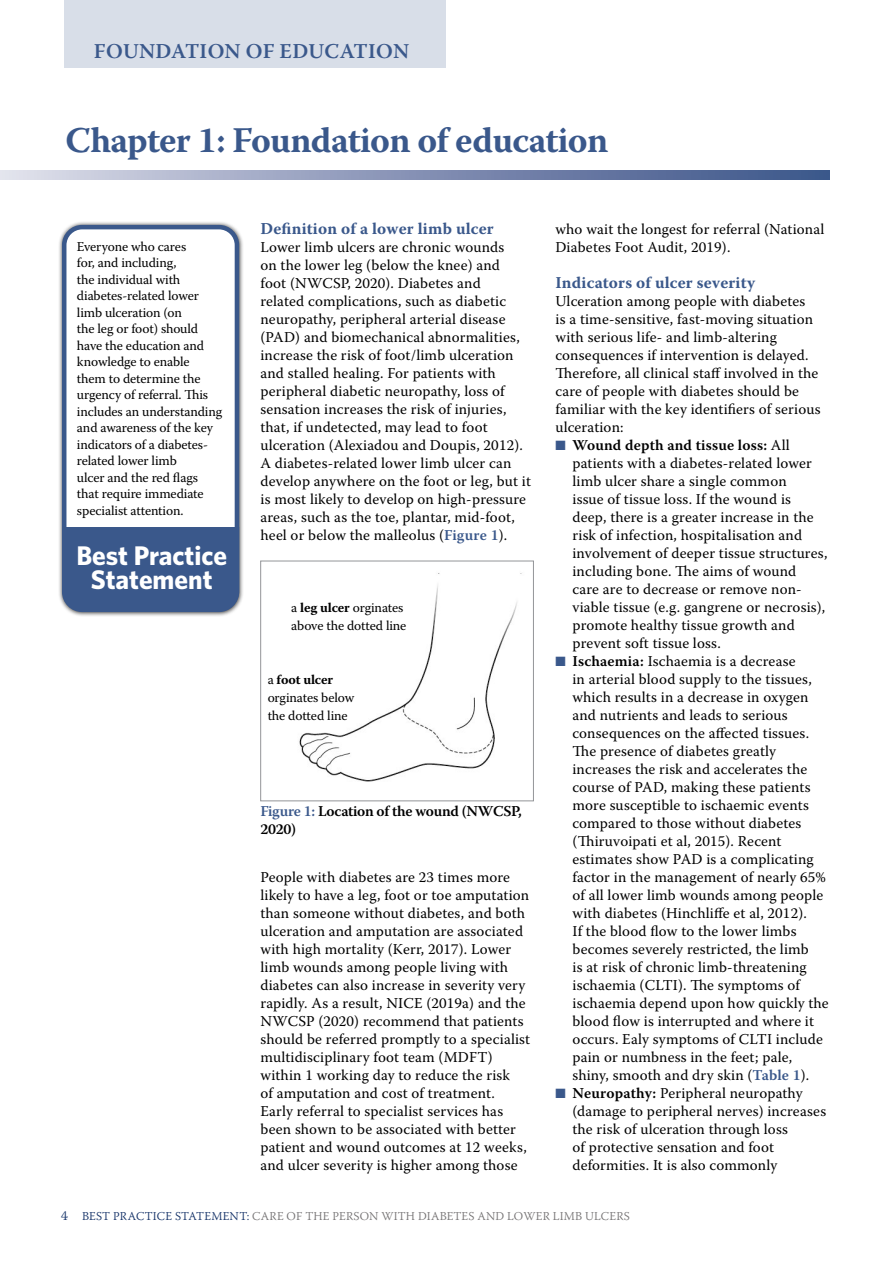
<style>
.page{position:relative;width:893px;height:1263px;background:#fff}
.page>*{position:absolute;margin:0;border:0;box-sizing:border-box;transform-origin:0 0}
.t1{font:700 36px "Warnock Pro";letter-spacing:-.02em;color:#3a588b}
.t2{font:700 27px/24px "Whitney";color:#fff;text-align:center}
.t3{font:600 21px "Warnock Pro";letter-spacing:.015em;color:#3a588b}
.t4{font:700 16.5px "Warnock Pro";letter-spacing:.01em;color:#3a588b}
.t5{font:15px/18px "Warnock Pro";letter-spacing:.01em;color:#000}
.t6{font:600 15px/18px "Warnock Pro";letter-spacing:-.02em;color:#000}
.t7{font:13.5px/16.5px "Warnock Pro";letter-spacing:-.01em;color:#000}
.t8{font:300 12px "Warnock Pro";letter-spacing:.01em;color:#737172}
.s1{font-weight:600;color:#3a588b}
.s2{font-weight:700}
.s3{color:#3a588b}
.s4{font-weight:600}
.s5{font-size:13.5px;color:#102e65}
.s6{color:#102e65}
</style>
<div class="page">
<div style="left:64px;top:0;width:382px;height:68px;background:#d8dee8"></div>
<svg style="left:0;top:170px;width:829px;height:9px;background:#8995b7"></svg>
<div style="left:58px;top:220px;width:185px;height:397px;background:#000;opacity:.75"></div>
<div style="left:64px;top:227px;width:173px;height:383px;background:#fff;border-radius:18px"></div>
<div style="left:62px;top:225px;width:177px;height:387px;border:4px solid #3a588b;border-radius:18px"></div>
<div style="left:63px;top:527px;width:176px;height:82px;background:#3a588b"></div>
<img style="left:299px;top:573px;width:223px;height:209px">
<div style="left:260px;top:561px;width:274px;height:240px;border:1px solid #939598"></div>
<div style="left:291px;top:599px;width:132px;height:58px;background:#fff"></div>
<div style="left:268px;top:657px;width:100px;height:63px;background:#fff"></div>
<h3 class="t3" style="left:94px;top:38px;width:317px">FOUNDATION OF EDUCATION</h3>
<h1 class="t1" style="left:66px;top:118px;width:544px">Chapter 1: Foundation of education</h1>
<p class="t7" style="left:77px;top:238px;width:147px">Everyone who cares<br>for, and including,<br>the individual with diabetes-related lower limb ulceration (on<br>the leg or foot) should have the education and knowledge to enable<br>them to determine the urgency of referral. This includes an understanding and awareness of the key indicators of a diabetes&shy;related lower limb<br>ulcer and the red flags that require immediate specialist attention.</p>
<h2 class="t2" style="left:76px;top:543px;width:152px">Best Practice<br>Statement</h2>
<p class="t4" style="left:260px;top:219px;width:235px">Definition of a lower limb ulcer</p>
<p class="t5" style="left:260px;top:238px;width:272px">Lower limb ulcers are chronic wounds<br>on the lower leg (below the knee) and<br>foot (NWCSP, 2020). Diabetes and<br>related complications, such as diabetic neuropathy, peripheral arterial disease (PAD) and biomechanical abnormalities, increase the risk of foot/limb ulceration and stalled healing. For patients with peripheral diabetic neuropathy, loss of sensation increases the risk of injuries, that, if undetected, may lead to foot ulceration (Alexiadou and Doupis, 2012).<br>A diabetes-related lower limb ulcer can develop anywhere on the foot or leg, but it is most likely to develop on high-pressure areas, such as the toe, plantar, mid-foot, heel or below the malleolus (<span class="s1">Figure 1</span>).</p>
<p class="t7" style="left:291px;top:598px;width:117px;line-height:18px">a <span class="s2">leg ulcer</span> orginates above the dotted line</p>
<p class="t7" style="left:268px;top:670px;width:88px;line-height:18px">a <span class="s2">foot ulcer </span>orginates below the dotted line</p>
<p class="t6" style="left:260px;top:802px;width:263px"><span class="s3">Figure 1:</span> Location of the wound (NWCSP,<br>2020)</p>
<p class="t5" style="left:260px;top:868px;width:271px">People with diabetes are 23 times more likely to have a leg, foot or toe amputation than someone without diabetes, and both ulceration and amputation are associated with high mortality (Kerr, 2017). Lower limb wounds among people living with diabetes can also increase in severity very rapidly. As a result, NICE (2019a) and the NWCSP (2020) recommend that patients should be referred promptly to a specialist multidisciplinary foot team (MDFT) within 1 working day to reduce the risk<br>of amputation and cost of treatment.<br>Early referral to specialist services has been shown to be associated with better patient and wound outcomes at 12 weeks, and ulcer severity is higher among those</p>
<p class="t5" style="left:555px;top:220px;width:270px">who wait the longest for referral (National<br>Diabetes Foot Audit, 2019).</p>
<p class="t4" style="left:555px;top:273px;width:201px">Indicators of ulcer severity</p>
<p class="t5" style="left:555px;top:292px;width:267px">Ulceration among people with diabetes<br>is a time-sensitive, fast-moving situation with serious life- and limb-altering consequences if intervention is delayed.<br>Therefore, all clinical staff involved in the care of people with diabetes should be familiar with the key identifiers of serious ulceration:</p>
<p class="t5" style="left:572px;top:436px;width:257px;text-indent:-17px"><span class="s3">■</span> <span class="s4">Wound depth and tissue loss:</span> All patients with a diabetes-related lower limb ulcer share a single common<br>issue of tissue loss. If the wound is deep, there is a greater increase in the risk of infection, hospitalisation and involvement of deeper tissue structures, including bone. The aims of wound<br>care are to decrease or remove non&shy;viable tissue (e.g. gangrene or necrosis), promote healthy tissue growth and prevent soft tissue loss.</p>
<p class="t5" style="left:572px;top:652px;width:258px;text-indent:-17px"><span class="s3">■</span> <span class="s4">Ischaemia:</span> Ischaemia is a decrease<br>in arterial blood supply to the tissues, which results in a decrease in oxygen and nutrients and leads to serious consequences on the affected tissues.<br>The presence of diabetes greatly increases the risk and accelerates the course of PAD, making these patients more susceptible to ischaemic events compared to those without diabetes (Thiruvoipati et al, 2015). Recent estimates show PAD is a complicating factor in the management of nearly 65% of all lower limb wounds among people with diabetes (Hinchliffe et al, 2012).<br>If the blood flow to the lower limbs becomes severely restricted, the limb<br>is at risk of chronic limb-threatening ischaemia (CLTI). The symptoms of ischaemia depend upon how quickly the blood flow is interrupted and where it occurs. Ealy symptoms of CLTI include pain or numbness in the feet; pale, shiny, smooth and dry skin (<span class="s1">Table 1</span>).</p>
<p class="t5" style="left:572px;top:1084px;width:255px;text-indent:-17px"><span class="s3">■</span> <span class="s4">Neuropathy:</span> Peripheral neuropathy (damage to peripheral nerves) increases the risk of ulceration through loss<br>of protective sensation and foot deformities. It is also commonly</p>
<p class="t8" style="left:61px;top:1208px;width:570px"><span class="s5">4</span> <span class="s6">BEST PRACTICE STATEMENT:</span> CARE OF THE PERSON WITH DIABETES AND LOWER LIMB ULCERS</p>
</div>
